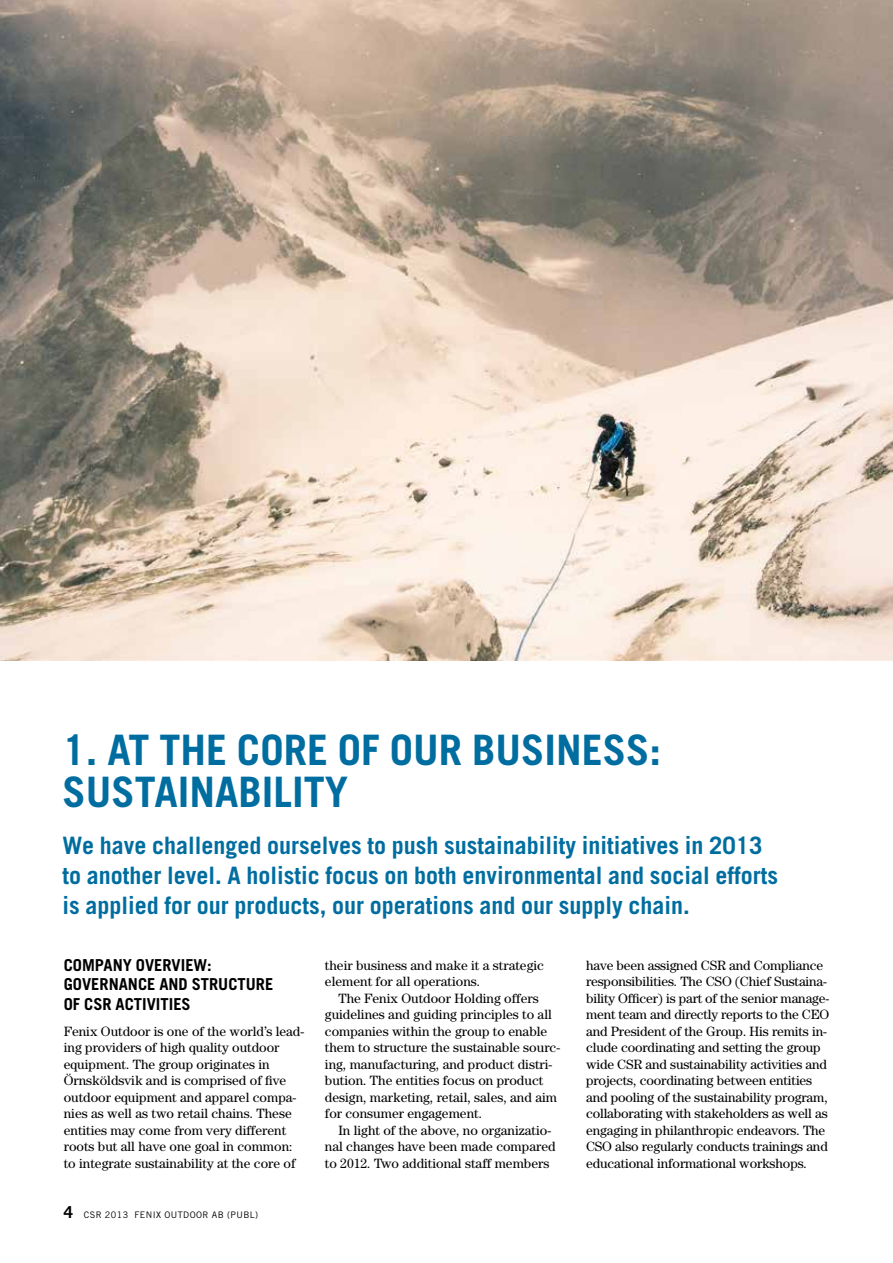
<style>
.page{position:relative;width:893px;height:1263px;background:#fff}
.page>*{position:absolute;margin:0;border:0;box-sizing:border-box;transform-origin:0 0}
.t1{font:700 42px/42px "Trade Gothic";color:#006da0}
.t2{font:700 24px/30px "Trade Gothic";color:#006da0}
.t3{font:700 16.5px/19.5px "Trade Gothic";color:#000}
.t4{font:13.5px/16.5px "Century";color:#000}
.t5{font:9px "Trade Gothic";letter-spacing:.05em;color:#000}
</style>
<div class="page">
<img style="left:0;top:0;width:893px;height:660px">
<h1 class="t1" style="left:63px;top:728px;width:600px">1. AT THE CORE OF OUR BUSINESS:<br>SUSTAINABILITY</h1>
<h2 class="t2" style="left:63px;top:830px;width:717px">We have challenged ourselves to push sustainability initiatives in 2013 to another level. A holistic focus on both environmental and social efforts is applied for our products, our operations and our supply chain.</h2>
<p class="t3" style="left:64px;top:955px;width:211px">COMPANY OVERVIEW:<br>GOVERNANCE AND STRUCTURE<br>OF CSR ACTIVITIES</p>
<p class="t4" style="left:64px;top:1022px;width:242px">Fenix Outdoor is one of the world’s lead&shy;ing providers of high quality outdoor equipment. The group originates in Örnsköldsvik and is comprised of five outdoor equipment and apparel compa&shy;nies as well as two retail chains. These entities may come from very different roots but all have one goal in common: to integrate sustainability at the core of</p>
<p class="t3" style="left:64px;top:1202px;width:11px">4</p>
<p class="t5" style="left:84px;top:1209px;width:113px">CSR 2013 FENIX OUTDOOR</p>
<p class="t5" style="left:212px;top:1209px;width:48px">AB (PUB L)</p>
<p class="t4" style="left:325px;top:956px;width:221px">their business and make it a strategic element for all operations.</p>
<p class="t4" style="left:325px;top:989px;width:237px;text-indent:14px">The Fenix Outdoor Holding offers guidelines and guiding principles to all companies within the group to enable them to structure the sustainable sourc&shy;ing, manufacturing, and product distri&shy;bution. The entities focus on product design, marketing, retail, sales, and aim for consumer engagement.</p>
<p class="t4" style="left:325px;top:1121px;width:232px;text-indent:14px">In light of the above, no organizatio&shy;nal changes have been made compared to 2012. Two additional staff members</p>
<p class="t4" style="left:586px;top:956px;width:245px">have been assigned CSR and Compliance responsibilities. The CSO (Chief Sustaina&shy;bility Officer) is part of the senior manage&shy;ment team and directly reports to the CEO and President of the Group. His remits in&shy;clude coordinating and setting the group wide CSR and sustainability activities and projects, coordinating between entities and pooling of the sustainability program, collaborating with stakeholders as well as engaging in philanthropic endeavors. The CSO also regularly conducts trainings and educational informational workshops.</p>
</div>
